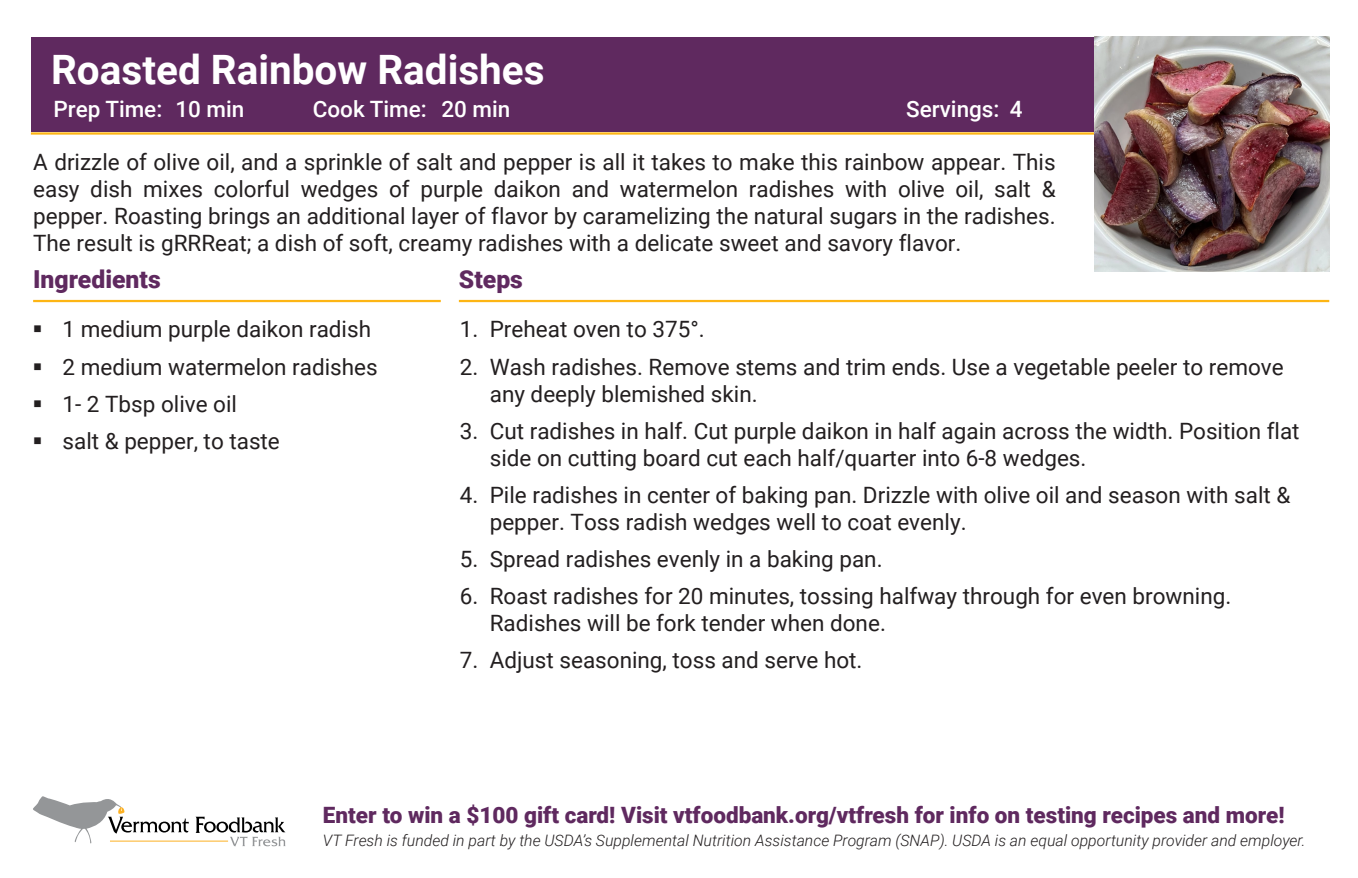
<style>
.page{position:relative;width:1358px;height:878px;background:#fff}
.page>*{position:absolute;margin:0;border:0;box-sizing:border-box;transform-origin:0 0}
.t1{font:700 40.5px "Roboto";color:#fff}
.t2{font:900 24.75px "Roboto";color:#5f295f}
.t3{font:22.5px/27px "Roboto";color:#231f20}
.t4{font:900 22.5px "Roboto";color:#5f295f}
.t5{font:500 22.5px "Roboto";color:#fff}
.t6{font:italic 300 15.75px "Roboto";color:#231f20}
</style>
<div class="page">
<div style="left:31px;top:37px;width:1064px;height:95px;background:#5f295f"></div>
<hr style="left:31px;top:132px;width:1064px;height:3px;background:#fdb514">
<svg style="left:33px;top:796px;width:156px;height:47px"></svg>
<svg style="left:195px;top:816px;width:91px;height:30px"></svg>
<hr style="left:110px;top:840px;width:118px;height:1px;background:#fcb123">
<hr style="left:33px;top:300px;width:408px;height:2px;background:#fdb514">
<hr style="left:459px;top:300px;width:870px;height:2px;background:#fdb514">
<img style="left:1095px;top:37px;width:234px;height:234px">
<p class="t1" style="left:51px;top:42px;width:495px">Roasted Rainbow Radishes</p>
<p class="t5" style="left:53px;top:94px;width:193px">Prep Time: 10 min</p>
<p class="t5" style="left:313px;top:94px;width:199px">Cook Time: 20 min</p>
<p class="t5" style="left:906px;top:94px;width:118px">Servings: 4</p>
<p class="t3" style="left:33px;top:147px;width:1024px;text-align:justify">A drizzle of olive oil, and a sprinkle of salt and pepper is all it takes to make this rainbow appear. This easy dish mixes colorful wedges of purple daikon and watermelon radishes with olive oil, salt &amp; pepper. Roasting brings an additional layer of flavor by caramelizing the natural sugars in the radishes.<br>The result is gRRReat; a dish of soft, creamy radishes with a delicate sweet and savory flavor.</p>
<p class="t2" style="left:33px;top:262px;width:129px">Ingredients</p>
<p class="t2" style="left:459px;top:262px;width:66px">Steps</p>
<p class="t3" style="left:32px;top:315px;width:340px">▪ 1 medium purple daikon radish</p>
<p class="t3" style="left:32px;top:352px;width:347px">▪ 2 medium watermelon radishes</p>
<p class="t3" style="left:32px;top:389px;width:206px">▪ 1- 2 Tbsp olive oil</p>
<p class="t3" style="left:32px;top:426px;width:249px">▪ salt &amp; pepper, to taste</p>
<p class="t3" style="left:460px;top:315px;width:246px">1. Preheat oven to 375°.</p>
<p class="t3" style="left:490px;top:352px;width:795px;text-indent:-30px">2. Wash radishes. Remove stems and trim ends. Use a vegetable peeler to remove any deeply blemished skin.</p>
<p class="t3" style="left:490px;top:416px;width:811px;text-indent:-30px">3. Cut radishes in half. Cut purple daikon in half again across the width. Position flat side on cutting board cut each half/quarter into 6-8 wedges.</p>
<p class="t3" style="left:490px;top:480px;width:802px;text-indent:-30px">4. Pile radishes in center of baking pan. Drizzle with olive oil and season with salt &amp; pepper. Toss radish wedges well to coat evenly.</p>
<p class="t3" style="left:460px;top:545px;width:424px">5. Spread radishes evenly in a baking pan.</p>
<p class="t3" style="left:490px;top:582px;width:743px;text-indent:-30px">6. Roast radishes for 20 minutes, tossing halfway through for even browning.<br>Radishes will be fork tender when done.</p>
<p class="t3" style="left:460px;top:646px;width:404px">7. Adjust seasoning, toss and serve hot.</p>
<p class="t4" style="left:323px;top:799px;width:963px">Enter to win a $100 gift card! Visit vtfoodbank.org/vtfresh for info on testing recipes and more!</p>
<p class="t6" style="left:323px;top:829px;width:984px">VT Fresh is funded in part by the USDA’s Supplemental Nutrition Assistance Program (SNAP). USDA is an equal opportunity provider and employer.</p>
</div>
